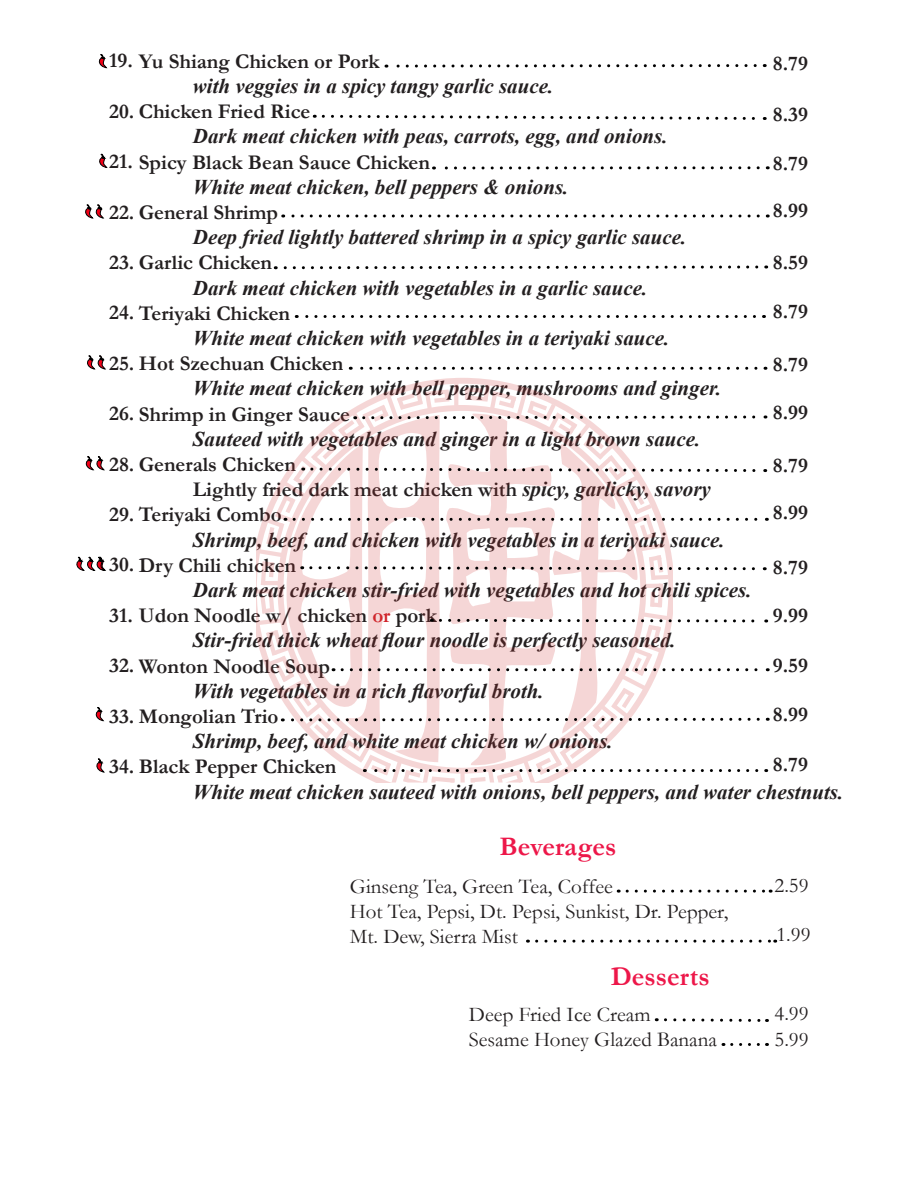
<style>
.page{position:relative;width:918px;height:1188px;background:#fff}
.page>*{position:absolute;margin:0;border:0;box-sizing:border-box;transform-origin:0 0}
.t1{font:700 27px "Garamond";color:#ed1749}
.t2{font:italic 700 21px "Times New Roman";color:#231f20}
.t3{font:700 21px "Garamond";color:#231f20}
.t4{font:21px/25.2px "Garamond";color:#231f20}
.s1{font-family:"Times New Roman";font-style:italic}
.s2{color:#d1232a}
</style>
<div class="page">
<hr style="left:454px;top:382px;width:4px;height:27px;background:#f5d6d6">
<svg style="left:99px;top:154px;width:8px;height:14px"></svg>
<svg style="left:85px;top:204px;width:19px;height:14px"></svg>
<svg style="left:87px;top:355px;width:18px;height:14px"></svg>
<svg style="left:85px;top:456px;width:19px;height:14px"></svg>
<svg style="left:95px;top:707px;width:9px;height:14px"></svg>
<svg style="left:76px;top:557px;width:29px;height:14px"></svg>
<svg style="left:98px;top:54px;width:9px;height:14px"></svg>
<svg style="left:96px;top:758px;width:8px;height:14px"></svg>
<svg style="left:386px;top:64px;width:371px;height:4px"></svg>
<svg style="left:314px;top:114px;width:451px;height:6px"></svg>
<svg style="left:434px;top:166px;width:324px;height:4px"></svg>
<svg style="left:283px;top:214px;width:475px;height:4px"></svg>
<svg style="left:275px;top:265px;width:484px;height:5px"></svg>
<svg style="left:296px;top:315px;width:459px;height:3px"></svg>
<svg style="left:350px;top:367px;width:406px;height:3px"></svg>
<svg style="left:257px;top:384px;width:511px;height:399px"></svg>
<svg style="left:627px;top:890px;width:144px;height:3px"></svg>
<svg style="left:537px;top:940px;width:239px;height:3px"></svg>
<svg style="left:656px;top:1018px;width:111px;height:4px"></svg>
<svg style="left:732px;top:1043px;width:35px;height:3px"></svg>
<p class="t3" style="left:109px;top:47px;width:272px">19. Yu Shiang Chicken or Pork</p>
<p class="t2" style="left:193px;top:71px;width:362px">with veggies in a spicy tangy garlic sauce.</p>
<p class="t3" style="left:109px;top:97px;width:203px">20. Chicken Fried Rice</p>
<p class="t2" style="left:193px;top:122px;width:476px">Dark meat chicken with peas, carrots, egg, and onions.</p>
<p class="t3" style="left:109px;top:148px;width:322px">21. Spicy Black Bean Sauce Chicken</p>
<p class="t2" style="left:193px;top:172px;width:377px">White meat chicken, bell peppers &amp; onions.</p>
<p class="t3" style="left:109px;top:198px;width:170px">22. General Shrimp</p>
<p class="t2" style="left:193px;top:222px;width:495px">Deep fried lightly battered shrimp in a spicy garlic sauce.</p>
<p class="t3" style="left:109px;top:248px;width:165px">23. Garlic Chicken</p>
<p class="t2" style="left:193px;top:273px;width:456px">Dark meat chicken with vegetables in a garlic sauce.</p>
<p class="t3" style="left:109px;top:299px;width:182px">24. Teriyaki Chicken</p>
<p class="t2" style="left:193px;top:323px;width:478px">White meat chicken with vegetables in a teriyaki sauce.</p>
<p class="t3" style="left:109px;top:349px;width:236px">25. Hot Szechuan Chicken</p>
<p class="t2" style="left:193px;top:374px;width:530px">White meat chicken with bell pepper, mushrooms and ginger.</p>
<p class="t3" style="left:109px;top:400px;width:242px">26. Shrimp in Ginger Sauce</p>
<p class="t2" style="left:193px;top:424px;width:509px">Sauteed with vegetables and ginger in a light brown sauce.</p>
<p class="t3" style="left:109px;top:450px;width:188px">28. Generals Chicken</p>
<p class="t3" style="left:193px;top:475px;width:520px">Lightly fried dark meat chicken with <span class="s1">spicy, garlicky, savory</span></p>
<p class="t3" style="left:109px;top:500px;width:174px">29. Teriyaki Combo</p>
<p class="t2" style="left:193px;top:525px;width:534px">Shrimp, beef, and chicken with vegetables in a teriyaki sauce.</p>
<p class="t3" style="left:109px;top:551px;width:189px">30. Dry Chili chicken</p>
<p class="t2" style="left:193px;top:575px;width:560px">Dark meat chicken stir-fried with vegetables and hot chili spices.</p>
<p class="t3" style="left:109px;top:601px;width:329px">31. Udon Noodle w/ chicken <span class="s2">or</span> pork</p>
<p class="t2" style="left:193px;top:626px;width:485px">Stir-fried thick wheat flour noodle is perfectly seasoned.</p>
<p class="t3" style="left:109px;top:652px;width:222px">32. Wonton Noodle Soup</p>
<p class="t2" style="left:193px;top:676px;width:353px">With vegetables in a rich flavorful broth.</p>
<p class="t3" style="left:109px;top:702px;width:171px">33. Mongolian Trio</p>
<p class="t2" style="left:193px;top:726px;width:422px">Shrimp, beef, and white meat chicken w/ onions.</p>
<p class="t3" style="left:109px;top:752px;width:229px">34. Black Pepper Chicken</p>
<p class="t2" style="left:193px;top:777px;width:652px">White meat chicken sauteed with onions, bell peppers, and water chestnuts.</p>
<p class="t3" style="left:773px;top:49px;width:37px">8.79</p>
<p class="t3" style="left:773px;top:100px;width:37px">8.39</p>
<p class="t3" style="left:773px;top:149px;width:37px">8.79</p>
<p class="t3" style="left:773px;top:196px;width:37px">8.99</p>
<p class="t3" style="left:773px;top:248px;width:37px">8.59</p>
<p class="t3" style="left:773px;top:297px;width:37px">8.79</p>
<p class="t3" style="left:773px;top:350px;width:37px">8.79</p>
<p class="t3" style="left:773px;top:398px;width:37px">8.99</p>
<p class="t3" style="left:773px;top:451px;width:37px">8.79</p>
<p class="t3" style="left:773px;top:498px;width:37px">8.99</p>
<p class="t3" style="left:773px;top:553px;width:37px">8.79</p>
<p class="t3" style="left:773px;top:601px;width:37px">9.99</p>
<p class="t3" style="left:773px;top:651px;width:37px">9.59</p>
<p class="t3" style="left:773px;top:700px;width:37px">8.99</p>
<p class="t3" style="left:773px;top:750px;width:37px">8.79</p>
<p class="t1" style="left:500px;top:828px;width:118px">Beverages</p>
<p class="t4" style="left:350px;top:873px;width:264px">Ginseng Tea, Green Tea, Coffee</p>
<p class="t4" style="left:350px;top:898px;width:380px">Hot Tea, Pepsi, Dt. Pepsi, Sunkist, Dr. Pepper,<br>Mt. Dew, Sierra Mist</p>
<p class="t1" style="left:611px;top:958px;width:100px">Desserts</p>
<p class="t4" style="left:469px;top:1001px;width:183px">Deep Fried Ice Cream</p>
<p class="t4" style="left:469px;top:1026px;width:250px">Sesame Honey Glazed Banana</p>
<p class="t4" style="left:774px;top:872px;width:36px">2.59</p>
<p class="t4" style="left:776px;top:922px;width:36px">1.99</p>
<p class="t4" style="left:774px;top:1001px;width:36px">4.99</p>
<p class="t4" style="left:774px;top:1026px;width:36px">5.99</p>
</div>
